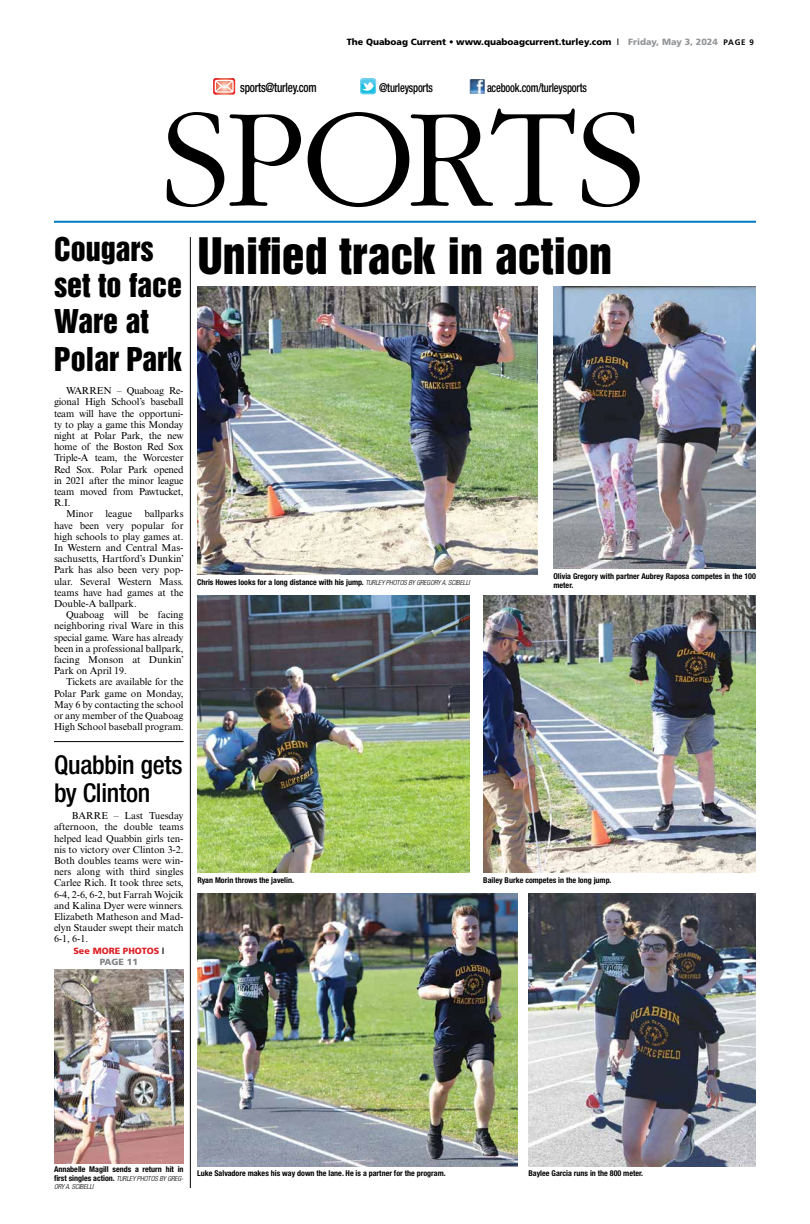
<style>
.page{position:relative;width:810px;height:1224px;background:#fff}
.page>*{position:absolute;margin:0;border:0;box-sizing:border-box;transform-origin:0 0}
.t1{font:300 146px "ITC Garamond Std";letter-spacing:-.03em;color:#000}
.t2{font:46px "Helvetica Inserat LT Std";color:#000}
.t3{font:30px/36.8px "Helvetica Inserat LT Std";color:#000}
.t4{font:500 condensed 26px/28px "Helvetica Neue LT Std";letter-spacing:-.01em;color:#000}
.t5{font:500 condensed 12.9px "Helvetica Neue LT Std";letter-spacing:-.02em;color:#000;scale:.86 1}
.t6{font:500 condensed 12.3px "Helvetica Neue LT Std";letter-spacing:-.02em;color:#000;scale:.85 1}
.t7{font:10px/11.2px "Times New Roman MT Std";letter-spacing:-.005em;color:#000;text-align:justify}
.t8{font:900 9px "Frutiger LT Std";color:#000}
.t9{font:900 9px/10.8px "Frutiger LT Std";color:#de2027;text-align:center}
.t10{font:700 condensed 8px/9px "Helvetica Neue LT Std";color:#000}
.t11{font:italic 300 condensed 7px "Helvetica Neue LT Std";letter-spacing:-.01em;color:#000}
.s1{font-family:"Helvetica Neue LT Std";font-weight:400}
.s2{color:#939598}
.s3{font-weight:700;font-size:8px}
.s4{font-family:"Helvetica Neue LT Std";font-weight:500;font-stretch:condensed;color:#000}
.s5{color:#808285}
.s6{font-weight:300;font-style:italic;font-size:7px}
</style>
<div class="page">
<hr style="left:54px;top:221px;width:702px;height:2px;background:#0079c1">
<img style="left:470px;top:79px;width:15px;height:15px">
<svg style="left:360px;top:78px;width:16px;height:16px"></svg>
<svg style="left:213px;top:78px;width:22px;height:17px"></svg>
<img style="left:483px;top:595px;width:273px;height:278px">
<img style="left:197px;top:287px;width:341px;height:287px">
<img style="left:197px;top:595px;width:273px;height:278px">
<img style="left:528px;top:893px;width:228px;height:274px">
<img style="left:197px;top:893px;width:320px;height:274px">
<img style="left:554px;top:287px;width:202px;height:282px">
<img style="left:54px;top:969px;width:130px;height:195px">
<hr style="left:54px;top:741px;width:130px;height:1px;background:#000">
<hr style="left:190px;top:237px;width:1px;height:951px;background:#000">
<p class="t8" style="left:347px;top:36px;width:409px">The Quaboag Current • www.quaboagcurrent.turley.com <span class="s1">I</span> <span class="s2">Friday, May 3, 2024</span> <span class="s3">PAGE 9</span></p>
<p class="t5" style="left:240px;top:80px;width:90px">sports@turley.com</p>
<p class="t6" style="left:379px;top:80px;width:65px">@turleysports</p>
<p class="t6" style="left:487px;top:80px;width:119px">acebook.com/turleysports</p>
<h1 class="t1" style="left:160px;top:81px;width:487px">SPORTS</h1>
<h3 class="t3" style="left:54px;top:232px;width:130px">Cougars set to face<br>Ware at<br>Polar Park</h3>
<h2 class="t2" style="left:197px;top:228px;width:416px">Unified track in action</h2>
<p class="t7" style="left:54px;top:385px;width:131px;text-indent:12px">WARREN – Quaboag Re&shy;gional High School’s baseball team will have the opportuni&shy;ty to play a game this Monday night at Polar Park, the new home of the Boston Red Sox Triple-A team, the Worcester Red Sox. Polar Park opened in 2021 after the minor league team moved from Pawtucket, R.I.</p>
<p class="t7" style="left:54px;top:509px;width:132px;text-indent:12px">Minor league ballparks have been very popular for high schools to play games at.<br>In Western and Central Mas&shy;sachusetts, Hartford’s Dunkin’ Park has also been very pop&shy;ular. Several Western Mass. teams have had games at the Double-A ballpark.</p>
<p class="t7" style="left:54px;top:609px;width:132px;text-indent:12px">Quaboag will be facing neighboring rival Ware in this special game. Ware has already been in a professional ballpark, facing Monson at Dunkin’ Park on April 19.</p>
<p class="t7" style="left:54px;top:677px;width:131px;text-indent:12px">Tickets are available for the Polar Park game on Monday, May 6 by contacting the school or any member of the Quaboag High School baseball program.</p>
<h3 class="t4" style="left:54px;top:750px;width:130px">Quabbin gets by Clinton</h3>
<p class="t7" style="left:54px;top:810px;width:131px;text-indent:18px">BARRE – Last Tuesday afternoon, the double teams helped lead Quabbin girls ten&shy;nis to victory over Clinton 3-2.<br>Both doubles teams were win&shy;ners along with third singles Carlee Rich. It took three sets, 6-4, 2-6, 6-2, but Farrah Wojcik and Kalina Dyer were winners.<br>Elizabeth Matheson and Mad&shy;elyn Stauder swept their match 6-1, 6-1.</p>
<p class="t9" style="left:73px;top:945px;width:92px">See MORE PHOTOS <span class="s4">I<br></span><span class="s5">PAGE 11</span></p>
<p class="t10" style="left:197px;top:577px;width:274px">Chris Howes looks for a long distance with his jump. <span class="s6">TURLEY PHOTOS BY GREGORY A. SCIBELLI</span></p>
<p class="t10" style="left:554px;top:571px;width:204px">Olivia Gregory with partner Aubrey Raposa competes in the 100 meter.</p>
<p class="t10" style="left:197px;top:876px;width:98px">Ryan Morin throws the javelin.</p>
<p class="t10" style="left:483px;top:875px;width:130px">Bailey Burke competes in the long jump.</p>
<p class="t10" style="left:54px;top:1165px;width:131px">Annabelle Magill sends a return hit in first singles action. <span class="s6">TURLEY PHOTOS BY GREG-</span></p>
<p class="t11" style="left:54px;top:1182px;width:41px">ORY A. SCIBELLI</p>
<p class="t10" style="left:197px;top:1169px;width:250px">Luke Salvadore makes his way down the lane. He is a partner for the program.</p>
<p class="t10" style="left:528px;top:1169px;width:116px">Baylee Garcia runs in the 800 meter.</p>
</div>
